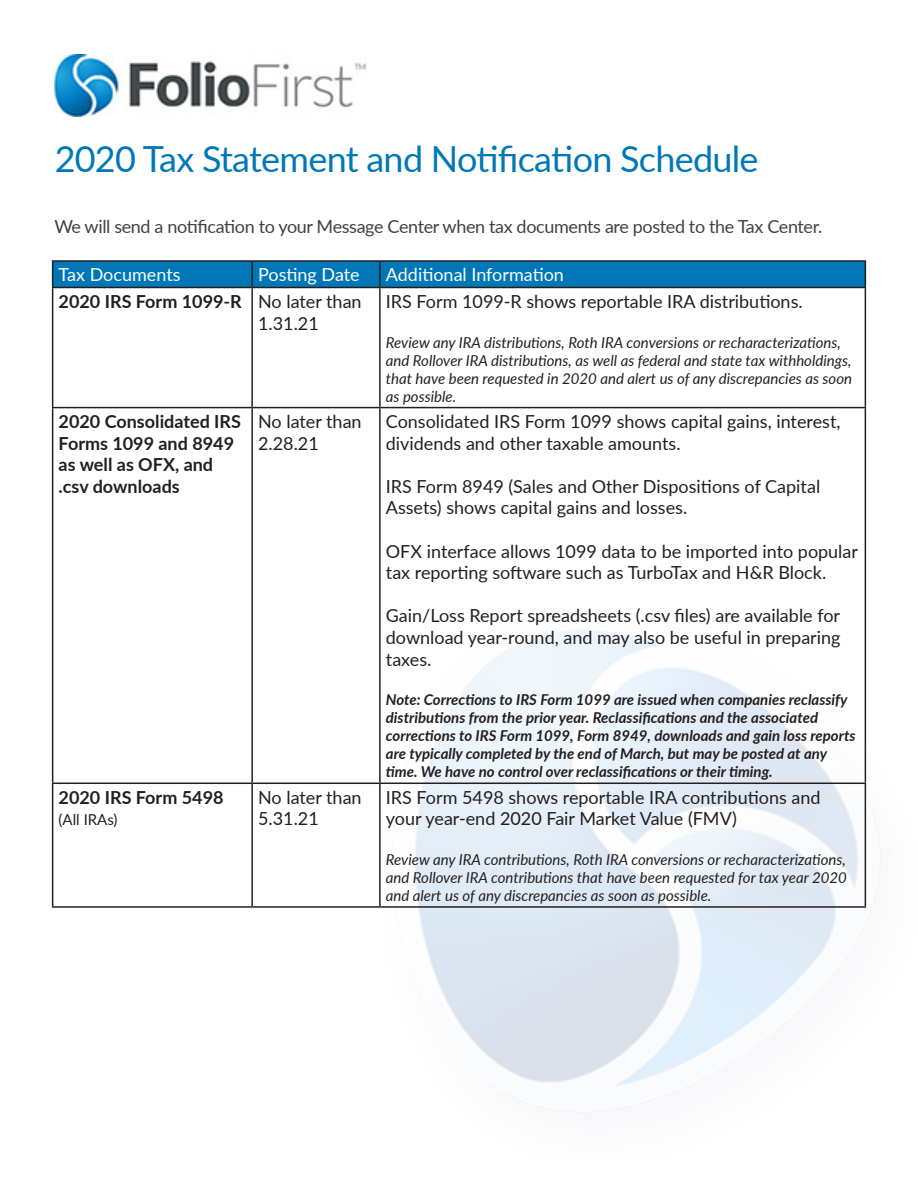
<style>
.page{position:relative;width:918px;height:1188px;background:#fff}
.page>*{position:absolute;margin:0;border:0;box-sizing:border-box;transform-origin:0 0}
.Cover_-_Title{font:36px "Lato";letter-spacing:-.02em;color:#0078b7}
.t1{font:18px/21.6px "Lato";color:#231f20}
.t2{font:700 18px/21.6px "Lato";color:#231f20}
.Cover_-_Title-2{font:18px "Lato";letter-spacing:-.02em;color:#414141}
.t3{font:18px "Lato";color:#fff}
.t4{font:italic 15px/18px "Lato";color:#231f20}
.t5{font:italic 700 15px/18px "Lato";color:#231f20}
.t6{font:15px "Lato";color:#231f20}
</style>
<div class="page">
<img style="left:361px;top:603px;width:519px;height:510px">
<hr style="left:52px;top:260px;width:200px;height:2px;background:#231f20">
<hr style="left:252px;top:260px;width:128px;height:2px;background:#231f20">
<hr style="left:380px;top:260px;width:486px;height:2px;background:#231f20">
<svg style="left:52px;top:261px;width:814px;height:26px;background:#0173b0"></svg>
<hr style="left:52px;top:287px;width:200px;height:1px;background:#231f20">
<hr style="left:52px;top:288px;width:1px;height:119px;background:#231f20">
<hr style="left:252px;top:287px;width:128px;height:1px;background:#231f20">
<hr style="left:251px;top:288px;width:2px;height:119px;background:#231f20">
<hr style="left:380px;top:287px;width:486px;height:1px;background:#231f20">
<hr style="left:379px;top:288px;width:2px;height:119px;background:#231f20">
<hr style="left:865px;top:288px;width:1px;height:119px;background:#231f20">
<hr style="left:52px;top:407px;width:200px;height:1px;background:#231f20">
<hr style="left:52px;top:408px;width:1px;height:375px;background:#231f20">
<hr style="left:252px;top:407px;width:128px;height:1px;background:#231f20">
<hr style="left:251px;top:408px;width:2px;height:375px;background:#231f20">
<hr style="left:380px;top:407px;width:486px;height:1px;background:#231f20">
<hr style="left:379px;top:408px;width:2px;height:375px;background:#231f20">
<hr style="left:865px;top:408px;width:1px;height:375px;background:#231f20">
<hr style="left:52px;top:783px;width:200px;height:1px;background:#231f20">
<hr style="left:52px;top:784px;width:1px;height:122px;background:#231f20">
<hr style="left:252px;top:783px;width:128px;height:1px;background:#231f20">
<hr style="left:251px;top:784px;width:2px;height:122px;background:#231f20">
<hr style="left:380px;top:783px;width:486px;height:1px;background:#231f20">
<hr style="left:379px;top:784px;width:2px;height:122px;background:#231f20">
<hr style="left:865px;top:784px;width:1px;height:122px;background:#231f20">
<hr style="left:52px;top:906px;width:200px;height:2px;background:#231f20">
<hr style="left:252px;top:906px;width:128px;height:2px;background:#231f20">
<hr style="left:380px;top:906px;width:486px;height:2px;background:#231f20">
<img style="left:55px;top:54px;width:312px;height:63px">
<p class="Cover_-_Title" style="left:55px;top:134px;width:705px">2020 Tax Statement and Notification Schedule</p>
<p class="Cover_-_Title-2" style="left:54px;top:213px;width:770px">We will send a notification to your Message Center when tax documents are posted to the Tax Center.</p>
<p class="t3" style="left:59px;top:262px;width:123px">Tax Documents</p>
<p class="t3" style="left:258px;top:262px;width:103px">Posting Date</p>
<p class="t3" style="left:386px;top:262px;width:180px">Additional Information</p>
<p class="t2" style="left:59px;top:290px;width:185px">2020 IRS Form 1099-R</p>
<p class="t1" style="left:258px;top:290px;width:105px">No later than<br>1.31.21</p>
<p class="t1" style="left:386px;top:290px;width:418px">IRS Form 1099-R shows reportable IRA distributions.</p>
<p class="t4" style="left:386px;top:333px;width:468px">Review any IRA distributions, Roth IRA conversions or recharacterizations, and Rollover IRA distributions, as well as federal and state tax withholdings, that have been requested in 2020 and alert us of any discrepancies as soon as possible.</p>
<p class="t2" style="left:59px;top:410px;width:184px">2020 Consolidated IRS<br>Forms 1099 and 8949 as well as OFX, and .csv downloads</p>
<p class="t1" style="left:258px;top:410px;width:105px">No later than<br>2.28.21</p>
<p class="t1" style="left:386px;top:410px;width:456px">Consolidated IRS Form 1099 shows capital gains, interest, dividends and other taxable amounts.</p>
<p class="t1" style="left:386px;top:475px;width:436px">IRS Form 8949 (Sales and Other Dispositions of Capital<br>Assets) shows capital gains and losses.</p>
<p class="t1" style="left:386px;top:540px;width:474px">OFX interface allows 1099 data to be imported into popular tax reporting software such as TurboTax and H&amp;R Block.</p>
<p class="t1" style="left:386px;top:604px;width:456px;text-align:justify">Gain/Loss Report spreadsheets (.csv files) are available for download year-round, and may also be useful in preparing taxes.</p>
<p class="t5" style="left:386px;top:690px;width:471px">Note: Corrections to IRS Form 1099 are issued when companies reclassify distributions from the prior year. Reclassifications and the associated corrections to IRS Form 1099, Form 8949, downloads and gain loss reports are typically completed by the end of March, but may be posted at any time. We have no control over reclassifications or their timing.</p>
<p class="t2" style="left:59px;top:786px;width:166px">2020 IRS Form 5498</p>
<p class="t6" style="left:59px;top:809px;width:60px">(All IRAs)</p>
<p class="t1" style="left:258px;top:786px;width:105px">No later than<br>5.31.21</p>
<p class="t1" style="left:386px;top:786px;width:436px">IRS Form 5498 shows reportable IRA contributions and your year-end 2020 Fair Market Value (FMV)</p>
<p class="t4" style="left:386px;top:850px;width:462px;text-align:justify">Review any IRA contributions, Roth IRA conversions or recharacterizations, and Rollover IRA contributions that have been requested for tax year 2020 and alert us of any discrepancies as soon as possible.</p>
</div>
